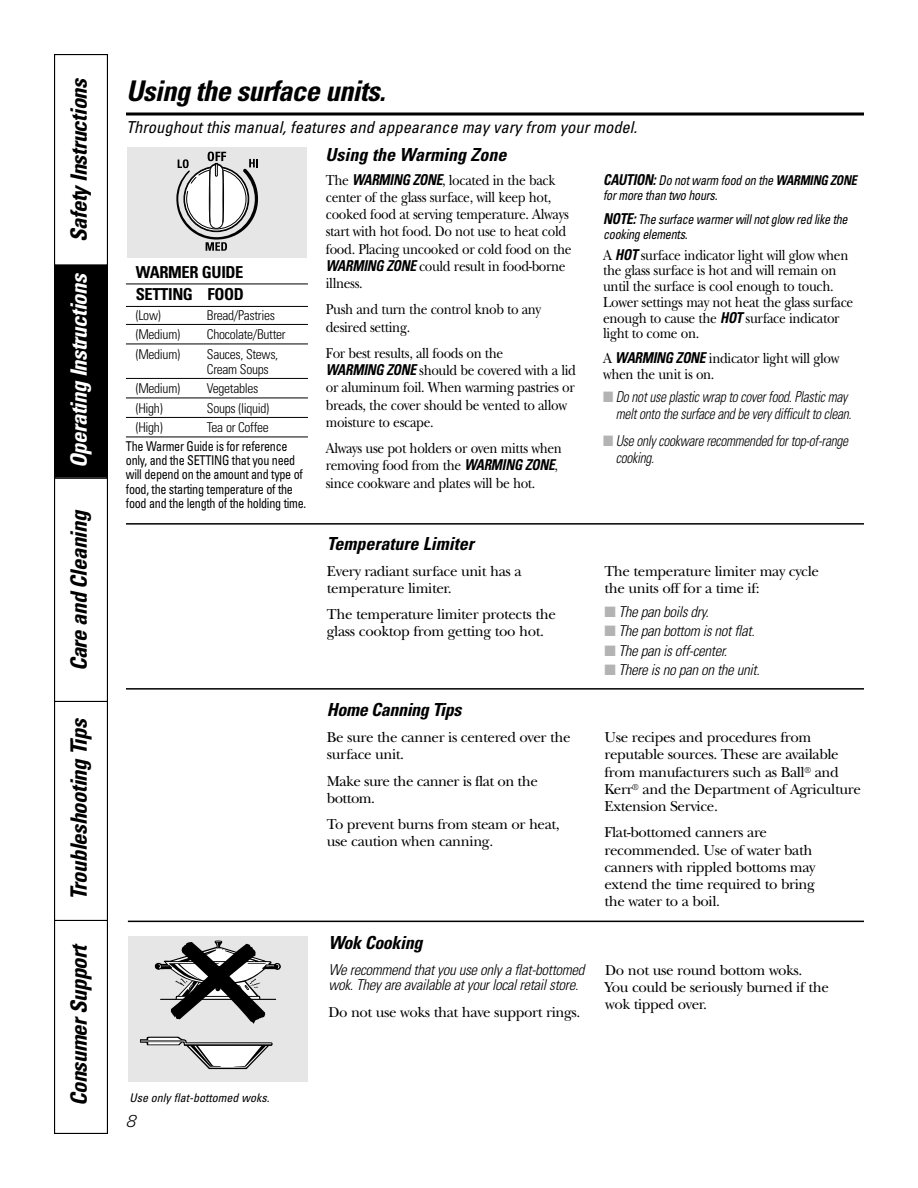
<style>
.page{position:relative;width:918px;height:1188px;background:#fff}
.page>*{position:absolute;margin:0;border:0;box-sizing:border-box;transform-origin:0 0}
.t1{font:italic 700 condensed 28.5px "Univers";color:#000}
.t2{font:italic 700 condensed 22.5px "Univers";letter-spacing:-.02em;color:#000}
.t3{font:italic 700 condensed 22.5px "Univers";letter-spacing:-.02em;color:#fff}
.t4{font:italic 700 condensed 18px "Univers";letter-spacing:-.045em;color:#000}
.t5{font:18px "U46";color:#000}
.t6{font:italic condensed 16.5px "Univers";color:#000}
.t7{font:700 condensed 16.5px/22.5px "Univers";letter-spacing:-.02em;color:#000}
.t8{font:15px/17.2px "New Baskerville";letter-spacing:-.025em;color:#000;scale:.9 1}
.t9{font:15px/17.2px "New Baskerville";letter-spacing:-.025em;color:#000}
.t10{font:italic 300 condensed 15px/15px "Univers";color:#000}
.t11{font:italic 300 condensed 15px/17.2px "Univers";color:#000;text-align:right;scale:.9 1}
.t12{font:condensed 13.5px/14.2px "Univers";letter-spacing:-.02em;color:#000;scale:.9 1}
.t13{font:300 condensed 13.5px/15px "Univers";letter-spacing:-.02em;color:#000}
.t14{font:italic condensed 13.5px/15.8px "Univers";letter-spacing:-.02em;color:#000;scale:.9 1}
.t15{font:italic condensed 12px "Univers";color:#000}
.s1{color:#000}
.s2{font-family:"Univers";font-weight:700;font-style:italic;font-stretch:condensed}
.s3{font-weight:700;font-size:15px}
.s4{font-weight:700}
.s5{color:#b3b3b3}
</style>
<div class="page">
<div style="left:54px;top:915px;width:54px;height:219px;border:1px solid #000"></div>
<div style="left:55px;top:698px;width:52px;height:222px;background:#fff"></div>
<div style="left:54px;top:697px;width:54px;height:224px;border:1px solid #000"></div>
<div style="left:55px;top:479px;width:52px;height:222px;background:#fff"></div>
<div style="left:54px;top:478px;width:54px;height:224px;border:1px solid #000"></div>
<div style="left:55px;top:264px;width:52px;height:213px;background:#000"></div>
<div style="left:54px;top:262px;width:54px;height:216px;border:1px solid #000"></div>
<div style="left:55px;top:55px;width:52px;height:209px;background:#fff"></div>
<div style="left:54px;top:54px;width:54px;height:212px;border:1px solid #000"></div>
<hr style="left:126px;top:688px;width:738px;height:2px;background:#000">
<hr style="left:126px;top:523px;width:738px;height:2px;background:#000">
<div style="left:128px;top:936px;width:180px;height:138px;background:#e6e6e6"></div>
<div style="left:128px;top:1035px;width:180px;height:46px;background:#e6e6e6"></div>
<svg style="left:140px;top:940px;width:141px;height:129px"></svg>
<hr style="left:128px;top:921px;width:736px;height:1px;background:#000">
<svg style="left:126px;top:112px;width:738px;height:4px;background:#3f3f3f"></svg>
<div style="left:127px;top:147px;width:180px;height:111px;background:#e6e6e6"></div>
<svg style="left:176px;top:152px;width:82px;height:99px"></svg>
<hr style="left:126px;top:284px;width:182px;height:1px;background:#000">
<hr style="left:126px;top:306px;width:182px;height:1px;background:#000">
<hr style="left:126px;top:324px;width:182px;height:1px;background:#000">
<hr style="left:126px;top:344px;width:182px;height:1px;background:#000">
<hr style="left:126px;top:378px;width:182px;height:1px;background:#000">
<hr style="left:126px;top:398px;width:182px;height:1px;background:#000">
<hr style="left:126px;top:417px;width:182px;height:1px;background:#000">
<hr style="left:126px;top:437px;width:182px;height:1px;background:#000">
<h2 class="t3" style="left:70px;top:468px;width:395px;rotate:-90deg">Operating Instructions <span class="s1">Safety Instructions</span></h2>
<h2 class="t2" style="left:70px;top:671px;width:166px;rotate:-90deg">Care and Cleaning</h2>
<h2 class="t2" style="left:70px;top:900px;width:187px;rotate:-90deg">Troubleshooting Tips</h2>
<h2 class="t2" style="left:70px;top:1106px;width:166px;rotate:-90deg">ConsumerSupport</h2>
<h1 class="t1" style="left:126px;top:80px;width:267px">Using the surface units.</h1>
<p class="t6" style="left:126px;top:121px;width:516px">Throughoutthis manual,features and appearance may vary from yourmodel.</p>
<p class="t4" style="left:326px;top:148px;width:186px">Using the Warming Zone</p>
<p class="t8" style="left:326px;top:173px;width:275px">The <span class="s2">WARMING ZONE</span>, located in the back center of the glass surface, will keep hot, cooked food at serving temperature. Always start with hot food. Do not use to heat cold food. Placing uncooked or cold food on the <span class="s2">WARMING ZONE</span> could result in food-borne illness.</p>
<p class="t8" style="left:326px;top:303px;width:241px">Push and turn the control knob to any desired setting.</p>
<p class="t8" style="left:326px;top:346px;width:280px">For best results, all foods on the<br><span class="s2">WARMING ZONE</span>should be covered with a lid or aluminum foil. When warming pastries or breads, the cover should be vented to allow moisture to escape.</p>
<p class="t8" style="left:326px;top:441px;width:264px">Always use pot holders or oven mitts when removing food from the <span class="s2">WARMING ZONE</span>, since cookware and plates will be hot.</p>
<p class="t14" style="left:603px;top:173px;width:286px"><span class="s3">CAUTION:</span> Do notwarm food on the <span class="s4">WARMING ZONE </span>formore than two hours.</p>
<p class="t14" style="left:603px;top:213px;width:276px;line-height:15px"><span class="s3">NOTE:</span> The surface warmerwillnotglow red like the cooking elements.</p>
<p class="t8" style="left:603px;top:249px;width:280px;line-height:15.8px">A <span class="s2">HOT</span> surface indicator light will glow when the glass surface is hot and will remain on until the surface is cool enough to touch.<br>Lower settings may not heat the glass surface enough to cause the <span class="s2">HOT</span> surface indicator light to come on.</p>
<p class="t8" style="left:603px;top:352px;width:264px;line-height:15.8px">A <span class="s2">WARMING ZONE</span>indicator light will glow when the unit is on.</p>
<p class="t11" style="left:603px;top:390px;width:281px"><span class="s5">■</span> Do notuse plasticwrap to coverfood.Plasticmay meltonto the surface and be verydifficultto clean.</p>
<p class="t11" style="left:616px;top:433px;width:263px;text-align:left;text-indent:-13px"><span class="s5">■</span> Use onlycookware recommended fortop-of-range cooking.</p>
<p class="t7" style="left:136px;top:262px;width:110px">WARMER GUIDE<br>SETTING FOOD</p>
<p class="t13" style="left:136px;top:309px;width:27px">(Low)</p>
<p class="t13" style="left:207px;top:309px;width:70px">Bread/Pastries</p>
<p class="t13" style="left:136px;top:328px;width:46px">(Medium)</p>
<p class="t13" style="left:207px;top:328px;width:80px">Chocolate/Butter</p>
<p class="t13" style="left:136px;top:348px;width:46px">(Medium)</p>
<p class="t13" style="left:207px;top:348px;width:73px">Sauces, Stews,<br>Cream Soups</p>
<p class="t13" style="left:136px;top:382px;width:46px">(Medium)</p>
<p class="t13" style="left:207px;top:382px;width:53px">Vegetables</p>
<p class="t13" style="left:136px;top:402px;width:28px">(High)</p>
<p class="t13" style="left:207px;top:402px;width:64px">Soups (liquid)</p>
<p class="t13" style="left:136px;top:421px;width:28px">(High)</p>
<p class="t13" style="left:207px;top:421px;width:63px">Tea or Coffee</p>
<p class="t12" style="left:126px;top:440px;width:202px">The Warmer Guide is for reference only, and the SETTING that you need will depend on the amount and type of food, the starting temperature of the food and the length of the holding time.</p>
<p class="t15" style="left:129px;top:1093px;width:144px">Use only flat-bottomed woks.</p>
<p class="t5" style="left:126px;top:1115px;width:12px">8</p>
<p class="t4" style="left:327px;top:537px;width:152px">Temperature Limiter</p>
<p class="t9" style="left:327px;top:564px;width:196px">Every radiant surface unit has a temperature limiter.</p>
<p class="t9" style="left:327px;top:608px;width:231px">The temperature limiter protects the glass cooktop from getting too hot.</p>
<p class="t4" style="left:327px;top:703px;width:140px">Home Canning Tips</p>
<p class="t9" style="left:327px;top:731px;width:245px">Be sure the canner is centered over the surface unit.</p>
<p class="t9" style="left:327px;top:774px;width:212px">Make sure the canner is flat on the bottom.</p>
<p class="t9" style="left:327px;top:818px;width:234px">To prevent burns from steam or heat, use caution when canning.</p>
<p class="t4" style="left:328px;top:936px;width:99px">Wok Cooking</p>
<p class="t10" style="left:328px;top:964px;width:261px">We recommend thatyou use onlya flat-bottomed wok.Theyare available atyourlocalretailstore.</p>
<p class="t9" style="left:328px;top:1005px;width:254px">Do not use woks that have support rings.</p>
<p class="t9" style="left:604px;top:564px;width:216px">The temperature limiter may cycle the units off for a time if:</p>
<p class="t10" style="left:604px;top:606px;width:109px"><span class="s5">■</span> The pan boilsdry.</p>
<p class="t10" style="left:604px;top:625px;width:155px"><span class="s5">■</span> The pan bottom isnotflat.</p>
<p class="t10" style="left:604px;top:645px;width:127px"><span class="s5">■</span> The pan isoff-center.</p>
<p class="t10" style="left:604px;top:664px;width:160px"><span class="s5">■</span> There isno pan on the unit.</p>
<p class="t9" style="left:604px;top:731px;width:258px">Use recipes and procedures from reputable sources. These are available from manufacturers such as Ball<sup>®</sup> and Kerr<sup>®</sup> and the Department of Agriculture Extension Service.</p>
<p class="t9" style="left:604px;top:826px;width:213px">Flat-bottomed canners are recommended. Use of water bath canners with rippled bottoms may extend the time required to bring the water to a boil.</p>
<p class="t9" style="left:605px;top:963px;width:225px">Do not use round bottom woks.<br>You could be seriously burned if the wok tipped over.</p>
</div>
